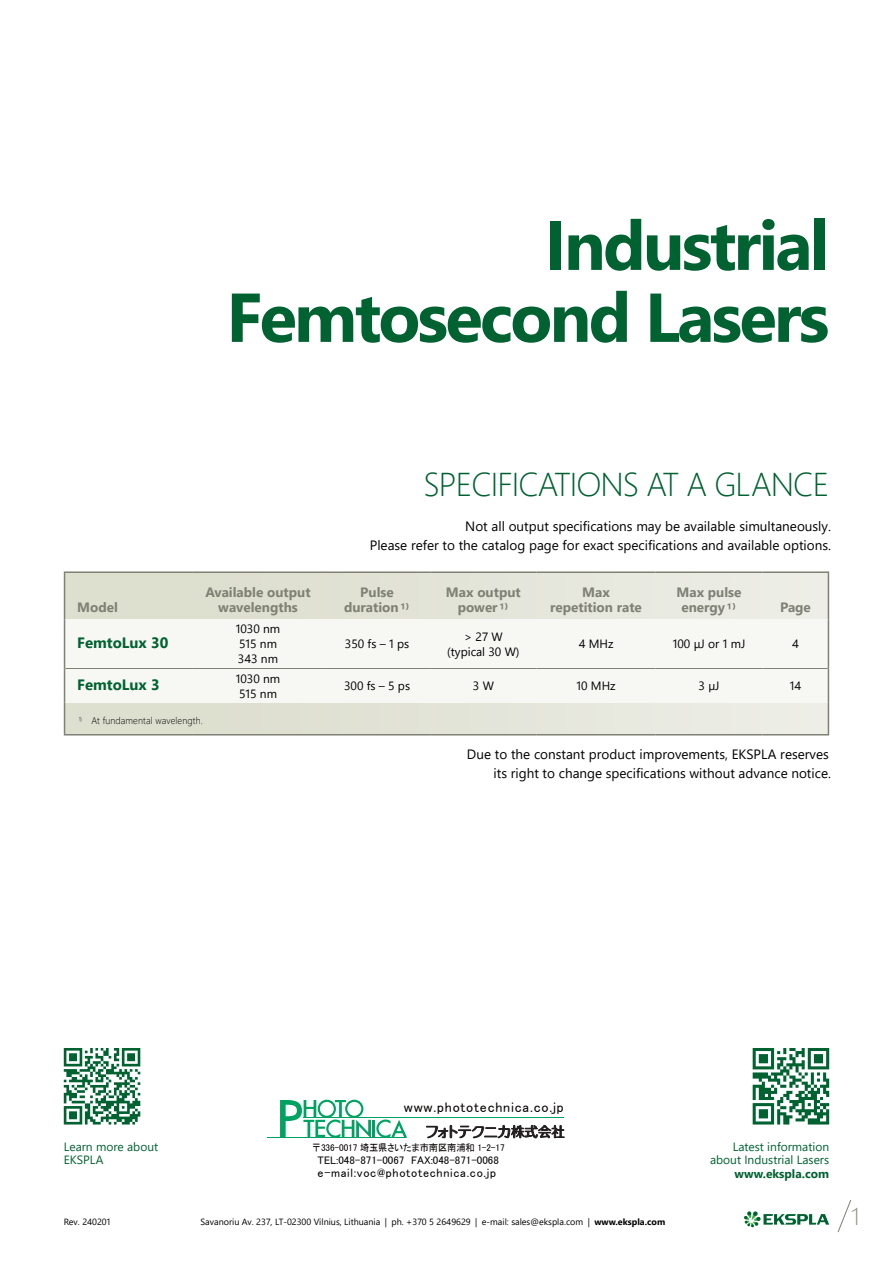
<style>
.page{position:relative;width:893px;height:1263px;background:#fff}
.page>*{position:absolute;margin:0;border:0;box-sizing:border-box;transform-origin:0 0}
.t1{font:700 69px/72px "Segoe UI";letter-spacing:-.04em;color:#006131;text-align:right}
.t2{font:300 33px "Segoe UI";letter-spacing:-.03em;color:#006131}
.t3{font:300 24px "Segoe UI";color:#8a8b80}
.t4{font:700 15px "Segoe UI";color:#006131}
.t5{font:14.1px "MS P Gothic";letter-spacing:.055em;color:#050100}
.t6{font:13.5px/18.8px "Segoe UI";color:#000;text-align:right}
.t7{font:700 13.5px/15px "Segoe UI";color:#7f8175;text-align:center}
.t8{font:12.15px "MS P Gothic";letter-spacing:.055em;color:#050100}
.t9{font:12px/15px "Segoe UI";color:#000}
.t10{font:12px/13.5px "Segoe UI";color:#006131;text-align:right}
.t11{font:700 12px "Segoe UI";color:#006131}
.t12{font:10.95px "MS P Gothic";color:#050100}
.t13{font:9.75px "MS P Gothic";letter-spacing:-.01em;color:#050100;scale:.95 1}
.t14{font:300 9.75px "Segoe UI";letter-spacing:.015em;color:#000;scale:.95 1}
.t15{font:9px "Segoe UI";color:#000}
.s1{font-weight:700}
</style>
<div class="page">
<svg style="left:837px;top:1200px;width:15px;height:33px"></svg>
<svg style="left:744px;top:1211px;width:85px;height:16px"></svg>
<svg style="left:753px;top:1048px;width:76px;height:76px"></svg>
<svg style="left:65px;top:573px;width:763px;height:161px;background:#e3e4d8"></svg>
<div style="left:65px;top:619px;width:763px;height:84px;background:#f7f8f4"></div>
<hr style="left:65px;top:668px;width:127px;height:1px;background:#7f8175">
<hr style="left:192px;top:668px;width:132px;height:1px;background:#7f8175">
<hr style="left:324px;top:668px;width:106px;height:1px;background:#7f8175">
<hr style="left:430px;top:668px;width:106px;height:1px;background:#7f8175">
<hr style="left:536px;top:668px;width:120px;height:1px;background:#7f8175">
<hr style="left:656px;top:668px;width:106px;height:1px;background:#7f8175">
<hr style="left:762px;top:668px;width:66px;height:1px;background:#7f8175">
<hr style="left:64px;top:571px;width:128px;height:2px;background:#7f8175">
<hr style="left:64px;top:573px;width:1px;height:46px;background:#7f8175">
<hr style="left:192px;top:571px;width:132px;height:2px;background:#7f8175">
<hr style="left:324px;top:571px;width:106px;height:2px;background:#7f8175">
<hr style="left:430px;top:571px;width:106px;height:2px;background:#7f8175">
<hr style="left:536px;top:571px;width:120px;height:2px;background:#7f8175">
<hr style="left:656px;top:571px;width:106px;height:2px;background:#7f8175">
<hr style="left:762px;top:571px;width:67px;height:2px;background:#7f8175">
<hr style="left:828px;top:573px;width:1px;height:46px;background:#7f8175">
<hr style="left:64px;top:619px;width:1px;height:49px;background:#7f8175">
<hr style="left:828px;top:619px;width:1px;height:49px;background:#7f8175">
<hr style="left:64px;top:668px;width:1px;height:35px;background:#7f8175">
<hr style="left:828px;top:668px;width:1px;height:35px;background:#7f8175">
<hr style="left:64px;top:703px;width:1px;height:31px;background:#7f8175">
<hr style="left:828px;top:703px;width:1px;height:31px;background:#7f8175">
<hr style="left:64px;top:734px;width:128px;height:1px;background:#7f8175">
<hr style="left:192px;top:734px;width:132px;height:1px;background:#7f8175">
<hr style="left:324px;top:734px;width:106px;height:1px;background:#7f8175">
<hr style="left:430px;top:734px;width:106px;height:1px;background:#7f8175">
<hr style="left:536px;top:734px;width:120px;height:1px;background:#7f8175">
<hr style="left:656px;top:734px;width:106px;height:1px;background:#7f8175">
<hr style="left:762px;top:734px;width:67px;height:1px;background:#7f8175">
<svg style="left:64px;top:1048px;width:76px;height:76px"></svg>
<hr style="left:267px;top:1137px;width:139px;height:1px;background:#00a261">
<hr style="left:304px;top:1117px;width:260px;height:1px;background:#00a261">
<svg style="left:280px;top:1100px;width:127px;height:38px"></svg>
<svg style="left:426px;top:1125px;width:139px;height:13px"></svg>
<h1 class="t1" style="left:226px;top:204px;width:605px">Industrial<br>Femtosecond Lasers</h1>
<p class="t7" style="left:77px;top:599px;width:42px">Model</p>
<p class="t4" style="left:77px;top:629px;width:93px">FemtoLux 30</p>
<h2 class="t2" style="left:424px;top:453px;width:407px">SPECIFICATIONS AT A GLANCE</h2>
<p class="t6" style="left:370px;top:516px;width:463px">Not all output specifications may be available simultaneously.<br>Please refer to the catalog page for exact specifications and available options.</p>
<p class="t7" style="left:205px;top:584px;width:107px">Available output wavelengths</p>
<p class="t7" style="left:344px;top:584px;width:68px">Pulse duration¹⁾</p>
<p class="t7" style="left:446px;top:584px;width:76px">Max output power¹⁾</p>
<p class="t7" style="left:550px;top:584px;width:93px">Max repetition rate</p>
<p class="t7" style="left:677px;top:584px;width:66px">Max pulse energy¹⁾</p>
<p class="t7" style="left:780px;top:599px;width:32px">Page</p>
<p class="t9" style="left:236px;top:620px;width:46px">1030 nm<br>515 nm<br>343 nm</p>
<p class="t9" style="left:345px;top:635px;width:66px">350 fs – 1 ps</p>
<p class="t9" style="left:447px;top:628px;width:74px;text-align:center">&gt; 27 W (typical 30 W)</p>
<p class="t9" style="left:579px;top:635px;width:36px">4 MHz</p>
<p class="t9" style="left:673px;top:635px;width:74px">100 μJ or 1 mJ</p>
<p class="t9" style="left:792px;top:635px;width:8px">4</p>
<p class="t4" style="left:77px;top:671px;width:84px">FemtoLux 3</p>
<p class="t9" style="left:236px;top:670px;width:46px">1030 nm<br>515 nm</p>
<p class="t9" style="left:344px;top:677px;width:68px">300 fs – 5 ps</p>
<p class="t9" style="left:473px;top:677px;width:22px">3 W</p>
<p class="t9" style="left:576px;top:677px;width:41px">10 MHz</p>
<p class="t9" style="left:699px;top:677px;width:22px">3 µJ</p>
<p class="t9" style="left:790px;top:677px;width:13px">14</p>
<p class="t14" style="left:79px;top:711px;width:132px"><sup>1)</sup> At fundamental wavelength.</p>
<p class="t6" style="left:467px;top:744px;width:366px">Due to the constant product improvements, EKSPLA reserves its right to change specifications without advance notice.</p>
<p class="t5" style="left:404px;top:1100px;width:161px">www.phototechnica.co.jp</p>
<p class="t10" style="left:64px;top:1138px;width:96px;text-align:left">Learn more about<br>EKSPLA</p>
<p class="t13" style="left:312px;top:1142px;width:211px">〒336-0017 埼玉県さいたま市南区南浦和 1-2-17　</p>
<p class="t12" style="left:318px;top:1154px;width:183px">TEL:048-871-0067 FAX:048-871-0068</p>
<p class="t8" style="left:318px;top:1166px;width:180px">e-mail:voc@phototechnica.co.jp</p>
<p class="t10" style="left:710px;top:1138px;width:121px">Latest information about Industrial Lasers</p>
<p class="t11" style="left:735px;top:1162px;width:96px">www.ekspla.com</p>
<p class="t15" style="left:64px;top:1213px;width:48px">Rev. 240201</p>
<p class="t15" style="left:200px;top:1213px;width:466px">Savanoriu Av. 237, LT-02300 Vilnius, Lithuania | ph. +370 5 2649629 | e-mail: sales@ekspla.com | <span class="s1">www.ekspla.com</span></p>
<h3 class="t3" style="left:851px;top:1193px;width:10px">1</h3>
</div>
